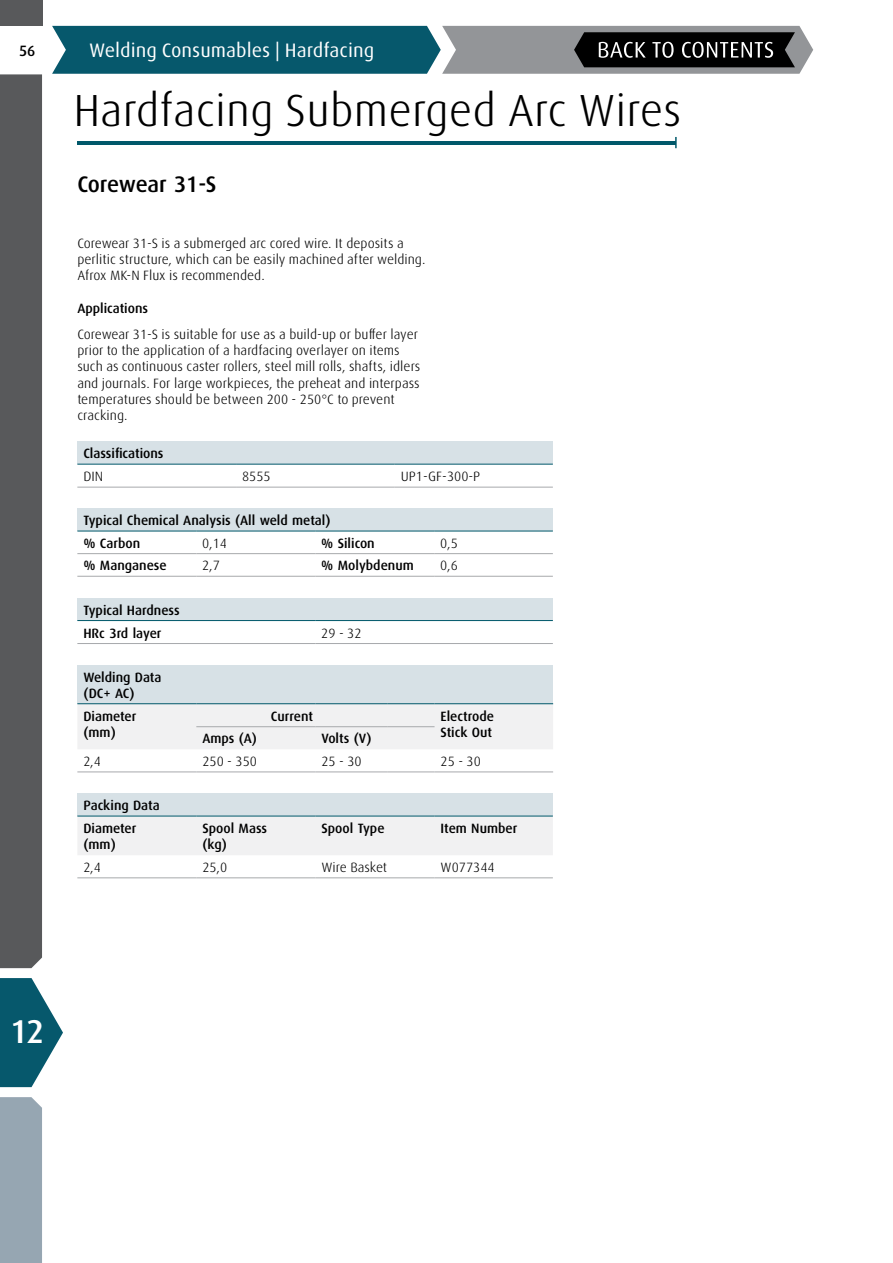
<style>
.page{position:relative;width:893px;height:1263px;background:#fff}
.page>*{position:absolute;margin:0;border:0;box-sizing:border-box;transform-origin:0 0}
.t1{font:300 45px "Linde Dax Global";color:#000}
.t2{font:500 33px "Linde Dax Global";color:#fff}
.t3{font:500 22.5px "Linde Dax Global";letter-spacing:-.015em;color:#000}
.t4{font:19.5px "Linde Dax Global";color:#fff}
.t5{font:500 15px "Linde Dax Global";color:#000}
.t6{font:300 13.5px/16.2px "Linde Dax Global";color:#000}
.t7{font:500 13.5px/16.2px "Linde Dax Global";color:#000}
</style>
<div class="page">
<div style="left:0;top:74px;width:42px;height:894px;background:#58595b"></div>
<div style="left:0;top:0;width:42px;height:26px;background:#58595b"></div>
<div style="left:0;top:1097px;width:42px;height:166px;background:#96a6b2"></div>
<svg style="left:0;top:978px;width:63px;height:109px"></svg>
<div style="left:77px;top:508px;width:476px;height:23px;background:#d7e1e6"></div>
<hr style="left:77px;top:531px;width:119px;height:1px;background:#00586a">
<hr style="left:196px;top:531px;width:119px;height:1px;background:#00586a">
<hr style="left:315px;top:531px;width:119px;height:1px;background:#00586a">
<hr style="left:434px;top:531px;width:119px;height:1px;background:#00586a">
<hr style="left:77px;top:553px;width:119px;height:1px;background:#a7a9ac">
<hr style="left:196px;top:553px;width:119px;height:1px;background:#a7a9ac">
<hr style="left:315px;top:553px;width:119px;height:1px;background:#a7a9ac">
<hr style="left:434px;top:553px;width:119px;height:1px;background:#a7a9ac">
<hr style="left:77px;top:576px;width:119px;height:1px;background:#a7a9ac">
<hr style="left:196px;top:576px;width:119px;height:1px;background:#a7a9ac">
<hr style="left:315px;top:576px;width:119px;height:1px;background:#a7a9ac">
<hr style="left:434px;top:576px;width:119px;height:1px;background:#a7a9ac">
<div style="left:77px;top:441px;width:476px;height:23px;background:#d7e1e6"></div>
<hr style="left:77px;top:464px;width:159px;height:1px;background:#00586a">
<hr style="left:236px;top:464px;width:159px;height:1px;background:#00586a">
<hr style="left:395px;top:464px;width:158px;height:1px;background:#00586a">
<hr style="left:77px;top:487px;width:159px;height:1px;background:#a7a9ac">
<hr style="left:236px;top:487px;width:159px;height:1px;background:#a7a9ac">
<hr style="left:395px;top:487px;width:158px;height:1px;background:#a7a9ac">
<div style="left:77px;top:598px;width:476px;height:22px;background:#d7e1e6"></div>
<hr style="left:77px;top:643px;width:238px;height:1px;background:#a7a9ac">
<hr style="left:315px;top:643px;width:238px;height:1px;background:#a7a9ac">
<hr style="left:77px;top:620px;width:238px;height:1px;background:#00586a">
<hr style="left:315px;top:620px;width:238px;height:1px;background:#00586a">
<div style="left:77px;top:665px;width:476px;height:39px;background:#d7e1e6"></div>
<div style="left:77px;top:704px;width:476px;height:45px;background:#f1f1f2"></div>
<hr style="left:77px;top:703px;width:119px;height:1px;background:#00586a">
<hr style="left:196px;top:703px;width:119px;height:1px;background:#00586a">
<hr style="left:315px;top:703px;width:73px;height:1px;background:#00586a">
<hr style="left:388px;top:703px;width:47px;height:1px;background:#00586a">
<hr style="left:435px;top:703px;width:118px;height:1px;background:#00586a">
<hr style="left:77px;top:772px;width:119px;height:1px;background:#a7a9ac">
<hr style="left:196px;top:772px;width:119px;height:1px;background:#a7a9ac">
<hr style="left:315px;top:772px;width:73px;height:1px;background:#a7a9ac">
<hr style="left:388px;top:772px;width:47px;height:1px;background:#a7a9ac">
<hr style="left:435px;top:772px;width:118px;height:1px;background:#a7a9ac">
<hr style="left:196px;top:726px;width:119px;height:1px;background:#a7a9ac">
<hr style="left:315px;top:726px;width:73px;height:1px;background:#a7a9ac">
<hr style="left:388px;top:726px;width:47px;height:1px;background:#a7a9ac">
<div style="left:77px;top:793px;width:476px;height:23px;background:#d7e1e6"></div>
<div style="left:78px;top:817px;width:475px;height:38px;background:#f1f1f2"></div>
<hr style="left:77px;top:816px;width:119px;height:1px;background:#00586a">
<hr style="left:196px;top:816px;width:119px;height:1px;background:#00586a">
<hr style="left:315px;top:816px;width:120px;height:1px;background:#00586a">
<hr style="left:435px;top:816px;width:118px;height:1px;background:#00586a">
<hr style="left:77px;top:877px;width:119px;height:1px;background:#a7a9ac">
<hr style="left:196px;top:877px;width:119px;height:1px;background:#a7a9ac">
<hr style="left:315px;top:877px;width:120px;height:1px;background:#a7a9ac">
<hr style="left:435px;top:877px;width:118px;height:1px;background:#a7a9ac">
<hr style="left:77px;top:141px;width:599px;height:3px;background:#00586a">
<svg style="left:675px;top:137px;width:2px;height:11px"></svg>
<svg style="left:52px;top:26px;width:761px;height:48px;background:#3a626d"></svg>
<p class="t5" style="left:19px;top:42px;width:18px">56</p>
<h3 class="t4" style="left:89px;top:38px;width:287px">Welding Consumables | Hardfacing</h3>
<h1 class="t1" style="left:74px;top:84px;width:610px">Hardfacing Submerged Arc Wires</h1>
<h3 class="t3" style="left:77px;top:171px;width:141px">Corewear 31-S</h3>
<p class="t6" style="left:77px;top:235px;width:350px">Corewear 31-S is a submerged arc cored wire. It deposits a perlitic structure, which can be easily machined after welding.<br>Afrox MK-N Flux is recommended.</p>
<p class="t7" style="left:77px;top:300px;width:72px">Applications</p>
<p class="t6" style="left:77px;top:326px;width:345px">Corewear 31-S is suitable for use as a build-up or buffer layer prior to the application of a hardfacing overlayer on items such as continuous caster rollers, steel mill rolls, shafts, idlers and journals. For large workpieces, the preheat and interpass temperatures should be between 200 - 250°C to prevent cracking.</p>
<p class="t7" style="left:83px;top:445px;width:82px">Classifications</p>
<p class="t6" style="left:83px;top:468px;width:21px">DIN</p>
<p class="t6" style="left:242px;top:468px;width:30px">8555</p>
<p class="t6" style="left:401px;top:468px;width:81px">UP1-GF-300-P</p>
<p class="t7" style="left:83px;top:509px;width:249px;line-height:22.6px">Typical Chemical Analysis (All weld metal) % Carbon</p>
<p class="t6" style="left:202px;top:535px;width:26px">0,14</p>
<p class="t7" style="left:321px;top:535px;width:55px">% Silicon</p>
<p class="t6" style="left:440px;top:535px;width:19px">0,5</p>
<p class="t7" style="left:83px;top:557px;width:85px">% Manganese</p>
<p class="t6" style="left:202px;top:557px;width:19px">2,7</p>
<p class="t7" style="left:321px;top:557px;width:94px">% Molybdenum</p>
<p class="t6" style="left:440px;top:557px;width:19px">0,6</p>
<p class="t7" style="left:83px;top:598px;width:98px;line-height:23px">Typical Hardness<br>HRc 3rd layer</p>
<p class="t6" style="left:321px;top:625px;width:42px">29 - 32</p>
<p class="t7" style="left:83px;top:669px;width:80px">Welding Data (DC+ AC)</p>
<p class="t7" style="left:83px;top:708px;width:55px">Diameter (mm)</p>
<p class="t7" style="left:271px;top:708px;width:44px">Current</p>
<p class="t7" style="left:441px;top:708px;width:55px">Electrode<br>Stick Out</p>
<p class="t7" style="left:202px;top:730px;width:56px">Amps (A)</p>
<p class="t7" style="left:321px;top:730px;width:52px">Volts (V)</p>
<p class="t6" style="left:83px;top:753px;width:19px">2,4</p>
<p class="t6" style="left:202px;top:753px;width:56px">250 - 350</p>
<p class="t6" style="left:321px;top:753px;width:42px">25 - 30</p>
<p class="t6" style="left:441px;top:753px;width:42px">25 - 30</p>
<p class="t7" style="left:83px;top:794px;width:78px;line-height:23px">Packing Data<br>Diameter</p>
<p class="t7" style="left:83px;top:836px;width:34px">(mm)</p>
<p class="t7" style="left:202px;top:820px;width:66px">Spool Mass (kg)</p>
<p class="t7" style="left:321px;top:820px;width:65px">Spool Type</p>
<p class="t7" style="left:441px;top:820px;width:78px">Item Number</p>
<p class="t6" style="left:83px;top:859px;width:19px">2,4</p>
<p class="t6" style="left:202px;top:859px;width:26px">25,0</p>
<p class="t6" style="left:321px;top:859px;width:67px">Wire Basket</p>
<p class="t6" style="left:441px;top:859px;width:56px">W077344</p>
<h2 class="t2" style="left:10px;top:1012px;width:36px">12</h2>
</div>
